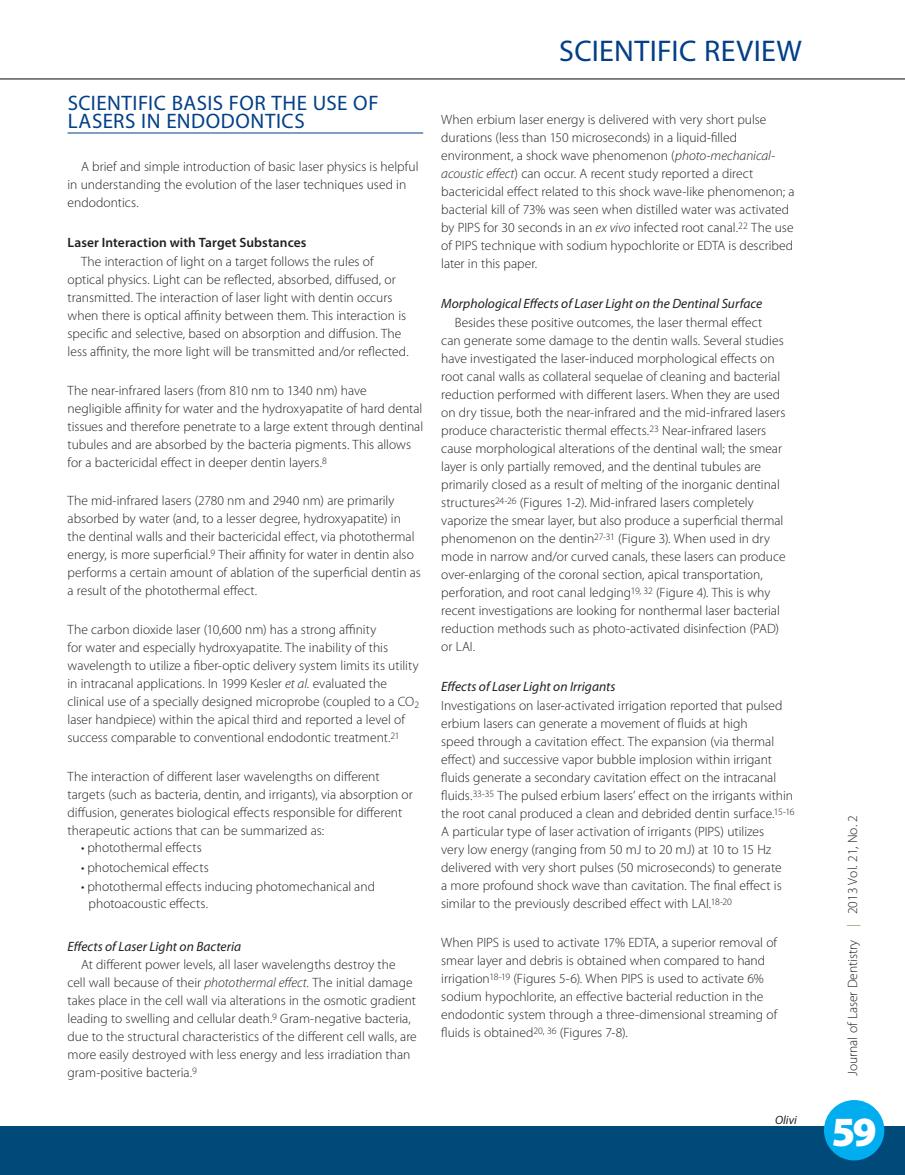
<style>
.page{position:relative;width:905px;height:1175px;background:#fff}
.page>*{position:absolute;margin:0;border:0;box-sizing:border-box;transform-origin:0 0}
.t1{font:900 41.7px "Myriad Pro";color:#fff}
.t2{font:30px "Myriad Pro";letter-spacing:.01em;color:#023f88}
.t3{font:21px/18px "Myriad Pro";letter-spacing:.025em;color:#023f88}
.t4{font:300 13.5px/18px "Myriad Pro";color:#231f20}
.t5{font:italic 13.5px "Myriad Pro";letter-spacing:.005em;color:#231f20}
.t6{font:600 13.5px "Myriad Pro";letter-spacing:.005em;color:#231f20}
.t7{font:italic 12px "Myriad Pro";color:#231f20}
.s1{font-style:italic}
.s2{color:#698948}
</style>
<div class="page">
<div style="left:0;top:1126px;width:904px;height:48px;background:#004a7a"></div>
<div style="left:824px;top:1100px;width:60px;height:60px;background:#00aeef;border-radius:50%"></div>
<hr style="left:0;top:78px;width:904px;height:1px;background:#231f20">
<hr style="left:68px;top:133px;width:355px;height:1px;background:#023f88">
<h3 class="t3" style="left:68px;top:95px;width:312px">SCIENTIFIC BASIS FOR THE USE OF<br>LASERS IN ENDODONTICS</h3>
<p class="t4" style="left:68px;top:158px;width:352px;text-indent:14px">A brief and simple introduction of basic laser physics is helpful in understanding the evolution of the laser techniques used in endodontics.</p>
<p class="t6" style="left:68px;top:234px;width:240px">Laser Interaction with Target Substances</p>
<p class="t4" style="left:68px;top:253px;width:343px;text-indent:14px">The interaction of light on a target follows the rules of optical physics. Light can be reflected, absorbed, diffused, or transmitted. The interaction of laser light with dentin occurs when there is optical affinity between them. This interaction is specific and selective, based on absorption and diffusion. The less affinity, the more light will be transmitted and/or reflected.</p>
<p class="t4" style="left:68px;top:381px;width:357px">The near-infrared lasers (from 810 nm to 1340 nm) have negligible affinity for water and the hydroxyapatite of hard dental tissues and therefore penetrate to a large extent through dentinal tubules and are absorbed by the bacteria pigments. This allows for a bactericidal effect in deeper dentin layers.<sup>8</sup></p>
<p class="t4" style="left:68px;top:492px;width:355px">The mid-infrared lasers (2780 nm and 2940 nm) are primarily absorbed by water (and, to a lesser degree, hydroxyapatite) in the dentinal walls and their bactericidal effect, via photothermal energy, is more superficial.<sup>9</sup> Their affinity for water in dentin also performs a certain amount of ablation of the superficial dentin as a result of the photothermal effect.</p>
<p class="t4" style="left:67px;top:620px;width:353px">The carbon dioxide laser (10,600 nm) has a strong affinity<br>for water and especially hydroxyapatite. The inability of this wavelength to utilize a fiber-optic delivery system limits its utility in intracanal applications. In 1999 Kesler <span class="s1">et al.</span> evaluated the clinical use of a specially designed microprobe (coupled to a CO<sub>2 </sub>laser handpiece) within the apical third and reported a level of success comparable to conventional endodontic treatment.<sup>21</sup></p>
<p class="t4" style="left:68px;top:767px;width:347px">The interaction of different laser wavelengths on different targets (such as bacteria, dentin, and irrigants), via absorption or diffusion, generates biological effects responsible for different therapeutic actions that can be summarized as:</p>
<p class="t4" style="left:81px;top:838px;width:122px">• photothermal effects</p>
<p class="t4" style="left:81px;top:858px;width:129px">• photochemical effects</p>
<p class="t4" style="left:89px;top:878px;width:288px;line-height:16.5px;text-indent:-8px">• photothermal effects inducing photomechanical and photoacoustic effects.</p>
<p class="t5" style="left:68px;top:938px;width:175px">Effects of Laser Light on Bacteria</p>
<p class="t4" style="left:67px;top:956px;width:351px;text-indent:14px">At different power levels, all laser wavelengths destroy the cell wall because of their <span class="s1">photothermal effect.</span> The initial damage takes place in the cell wall via alterations in the osmotic gradient leading to swelling and cellular death.<sup>9</sup> Gram-negative bacteria, due to the structural characteristics of the different cell walls, are more easily destroyed with less energy and less irradiation than gram-positive bacteria.<sup>9</sup></p>
<h2 class="t2" style="left:559px;top:35px;width:244px">SCIENTIFIC REVIEW</h2>
<p class="t4" style="left:441px;top:111px;width:355px">When erbium laser energy is delivered with very short pulse durations (less than 150 microseconds) in a liquid-filled environment, a shock wave phenomenon (<span class="s1">photo-mechanical&shy;acoustic effect</span>) can occur. A recent study reported a direct bactericidal effect related to this shock wave-like phenomenon; a bacterial kill of 73% was seen when distilled water was activated by PIPS for 30 seconds in an <span class="s1">ex vivo</span> infected root canal.<sup>22</sup> The use of PIPS technique with sodium hypochlorite or EDTA is described later in this paper.</p>
<p class="t5" style="left:441px;top:296px;width:322px">Morphological Effects of Laser Light on the Dentinal Surface</p>
<p class="t4" style="left:441px;top:314px;width:346px;text-indent:14px">Besides these positive outcomes, the laser thermal effect<br>can generate some damage to the dentin walls. Several studies have investigated the laser-induced morphological effects on root canal walls as collateral sequelae of cleaning and bacterial reduction performed with different lasers. When they are used on dry tissue, both the near-infrared and the mid-infrared lasers produce characteristic thermal effects.<sup>23</sup> Near-infrared lasers cause morphological alterations of the dentinal wall; the smear layer is only partially removed, and the dentinal tubules are primarily closed as a result of melting of the inorganic dentinal structures<sup>24-26</sup> (Figures 1-2). Mid-infrared lasers completely vaporize the smear layer, but also produce a superficial thermal phenomenon on the dentin<sup>27-31</sup> (Figure 3). When used in dry mode in narrow and/or curved canals, these lasers can produce over-enlarging of the coronal section, apical transportation, perforation, and root canal ledging<sup>19,</sup> <sup>32</sup> (Figure 4). This is why recent investigations are looking for nonthermal laser bacterial reduction methods such as photo-activated disinfection (PAD) or LAI.</p>
<p class="t5" style="left:441px;top:679px;width:176px">Effects of Laser Light on Irrigants</p>
<p class="t4" style="left:441px;top:696px;width:355px">Investigations on laser-activated irrigation reported that pulsed erbium lasers can generate a movement of fluids at high<br>speed through a cavitation effect. The expansion (via thermal effect) and successive vapor bubble implosion within irrigant fluids generate a secondary cavitation effect on the intracanal fluids.<sup>33-35</sup> The pulsed erbium lasers’ effect on the irrigants within the root canal produced a clean and debrided dentin surface.<sup>15-16<br></sup>A particular type of laser activation of irrigants (PIPS) utilizes<br>very low energy (ranging from 50 mJ to 20 mJ) at 10 to 15 Hz delivered with very short pulses (50 microseconds) to generate<br>a more profound shock wave than cavitation. The final effect is similar to the previously described effect with LAI.<sup>18-20</sup></p>
<p class="t4" style="left:441px;top:933px;width:337px">When PIPS is used to activate 17% EDTA, a superior removal of smear layer and debris is obtained when compared to hand irrigation<sup>18-19</sup> (Figures 5-6). When PIPS is used to activate 6% sodium hypochlorite, an effective bacterial reduction in the endodontic system through a three-dimensional streaming of fluids is obtained<sup>20,</sup> <sup>36</sup> (Figures 7-8).</p>
<p class="t7" style="left:775px;top:1113px;width:23px">Olivi</p>
<p class="t4" style="left:843px;top:1076px;width:262px;rotate:-90deg">Journal of Laser Dentistry <span class="s2">|</span> 2013 Vol. 21, No. 2</p>
<h1 class="t1" style="left:831px;top:1108px;width:47px">59</h1>
</div>
